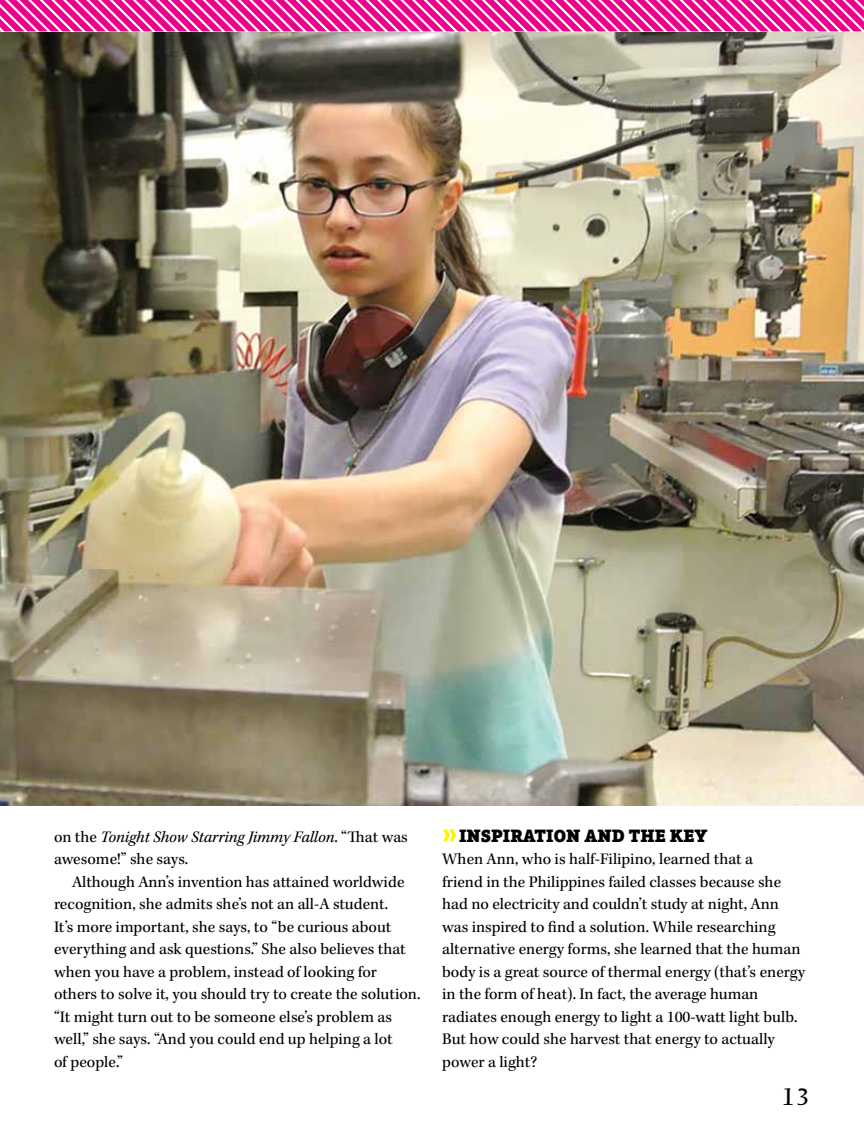
<style>
.page{position:relative;width:864px;height:1134px;background:#fff}
.page>*{position:absolute;margin:0;border:0;box-sizing:border-box;transform-origin:0 0}
.t1{font:700 27px "Truesdell Alternate";color:#000}
.t2{font:900 18px "Aptifer Slab Com";color:#000}
.t3{font:16.5px/22.5px "Kepler Std";color:#000}
.s1{font-style:italic}
.s2{font-family:"Aptifer Sans Com";font-weight:700;font-size:27px;color:#fff200}
</style>
<div class="page">
<img style="left:0;top:36px;width:864px;height:770px">
<svg style="left:0;top:0;width:864px;height:36px;background:#e64ea6"></svg>
<p class="t3" style="left:54px;top:826px;width:355px">on the <span class="s1">Tonight Show Starring Jimmy Fallon</span>. “That was awesome!” she says.</p>
<p class="t3" style="left:54px;top:871px;width:368px;text-indent:18px">Although Ann’s invention has attained worldwide recognition, she admits she’s not an all-A student.<br>It’s more important, she says, to “be curious about everything and ask questions.” She also believes that when you have a problem, instead of looking for others to solve it, you should try to create the solution. “It might turn out to be someone else’s problem as well,” she says. “And you could end up helping a lot<br>of people.”</p>
<p class="t2" style="left:442px;top:824px;width:267px"><span class="s2">»</span>INSPIRATION AND THE KEY</p>
<p class="t3" style="left:442px;top:848px;width:364px">When Ann, who is half-Filipino, learned that a<br>friend in the Philippines failed classes because she had no electricity and couldn’t study at night, Ann was inspired to find a solution. While researching alternative energy forms, she learned that the human body is a great source of thermal energy (that’s energy in the form of heat). In fact, the average human radiates enough energy to light a 100-watt light bulb.<br>But how could she harvest that energy to actually power a light?</p>
<h1 class="t1" style="left:782px;top:1086px;width:30px">13</h1>
</div>
